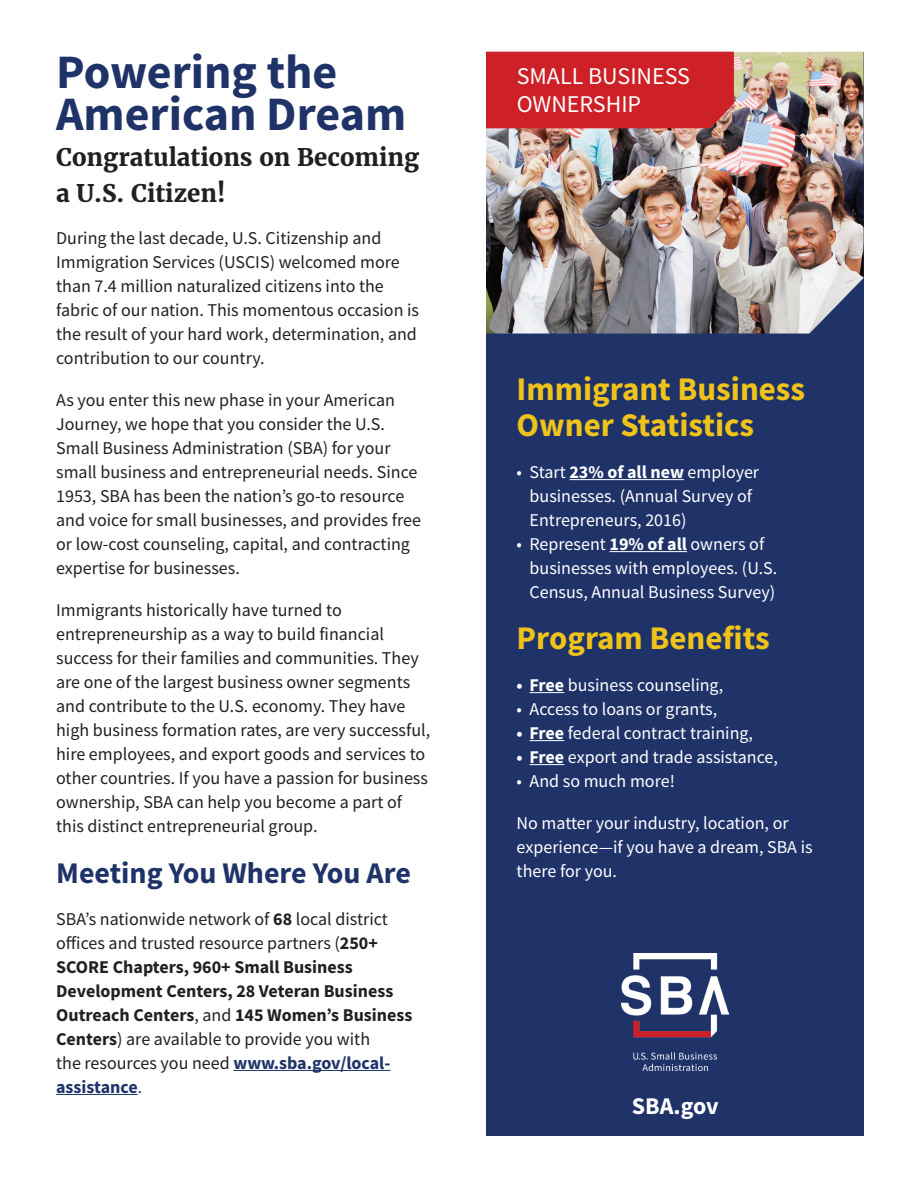
<style>
.page{position:relative;width:918px;height:1188px;background:#fff}
.page>*{position:absolute;margin:0;border:0;box-sizing:border-box;transform-origin:0 0}
.t1{font:700 48px/42px "Source Sans Pro";color:#1f3369}
.t2{font:700 33px/36px "Source Sans Pro";color:#efc319}
.t3{font:700 30px "Source Sans Pro";color:#1f3369}
.t4{font:700 24px/36px "Merriweather";color:#231f20}
.t5{font:24px/28.8px "Source Sans Pro";color:#fff}
.t6{font:700 24px "Source Sans Pro";letter-spacing:-.005em;color:#fff}
.t7{font:18px/24px "Source Sans Pro";color:#231f20}
.t8{font:18px/24px "Source Sans Pro";color:#fff}
.s1{font-weight:700}
.s2{font-weight:700;color:#1f3369}
.s3{color:#1f3369}
</style>
<div class="page">
<div style="left:486px;top:52px;width:378px;height:1084px;background:#1f3369"></div>
<img style="left:486px;top:52px;width:378px;height:282px">
<div style="left:486px;top:52px;width:248px;height:76px;background:#cd2027"></div>
<hr style="left:233px;top:1070px;width:157px;height:1px;background:#1f3369">
<hr style="left:56px;top:1094px;width:82px;height:1px;background:#1f3369">
<img style="left:621px;top:953px;width:108px;height:117px">
<hr style="left:569px;top:479px;width:115px;height:1px;background:#fff">
<hr style="left:610px;top:551px;width:77px;height:1px;background:#fff">
<hr style="left:530px;top:692px;width:34px;height:1px;background:#fff">
<hr style="left:530px;top:740px;width:34px;height:1px;background:#fff">
<hr style="left:530px;top:764px;width:34px;height:1px;background:#fff">
<p class="t1" style="left:56px;top:50px;width:352px">Powering the<br>American Dream</p>
<p class="t4" style="left:56px;top:139px;width:365px">Congratulations on Becoming a U.S. Citizen!</p>
<p class="t7" style="left:56px;top:226px;width:365px">During the last decade, U.S. Citizenship and Immigration Services (USCIS) welcomed more than 7.4 million naturalized citizens into the fabric of our nation. This momentous occasion is the result of your hard work, determination, and contribution to our country.</p>
<p class="t7" style="left:56px;top:388px;width:366px">As you enter this new phase in your American Journey, we hope that you consider the U.S.<br>Small Business Administration (SBA) for your small business and entrepreneurial needs. Since 1953, SBA has been the nation’s go-to resource and voice for small businesses, and provides free or low-cost counseling, capital, and contracting expertise for businesses.</p>
<p class="t7" style="left:56px;top:598px;width:376px">Immigrants historically have turned to entrepreneurship as a way to build financial success for their families and communities. They are one of the largest business owner segments and contribute to the U.S. economy. They have high business formation rates, are very successful, hire employees, and export goods and services to other countries. If you have a passion for business ownership, SBA can help you become a part of this distinct entrepreneurial group.</p>
<p class="t3" style="left:56px;top:852px;width:356px">Meeting You Where You Are</p>
<p class="t7" style="left:56px;top:907px;width:358px">SBA’s nationwide network of <span class="s1">68</span> local district offices and trusted resource partners (<span class="s1">250+ SCORE Chapters, 960+ Small Business Development Centers, 28 Veteran Business Outreach Centers</span>, and <span class="s1">145 Women’s Business Centers</span>) are available to provide you with<br>the resources you need <span class="s2">www.sba.gov/local&shy;assistance</span><span class="s3">.</span></p>
<p class="t5" style="left:517px;top:61px;width:175px">SMALL BUSINESS<br>OWNERSHIP</p>
<p class="t2" style="left:517px;top:370px;width:290px">Immigrant Business<br>Owner Statistics</p>
<p class="t8" style="left:530px;top:460px;width:231px;text-indent:-13px">• Start <span class="s1">23% of all new</span> employer businesses. (Annual Survey of<br>Entrepreneurs, 2016)</p>
<p class="t8" style="left:530px;top:532px;width:249px;text-indent:-13px">• Represent <span class="s1">19% of all</span> owners of businesses with employees. (U.S.<br>Census, Annual Business Survey)</p>
<p class="t2" style="left:517px;top:619px;width:255px">Program Benefits</p>
<p class="t8" style="left:517px;top:673px;width:208px"><span class="s1">• Free</span> business counseling,</p>
<p class="t8" style="left:517px;top:697px;width:202px">• Access to loans or grants,</p>
<p class="t8" style="left:517px;top:721px;width:238px"><span class="s1">• Free</span> federal contract training,</p>
<p class="t8" style="left:517px;top:745px;width:263px"><span class="s1">• Free</span> export and trade assistance,</p>
<p class="t8" style="left:517px;top:769px;width:160px">• And so much more!</p>
<p class="t8" style="left:517px;top:811px;width:298px">No matter your industry, location, or experience—if you have a dream, SBA is there for you.</p>
<p class="t6" style="left:632px;top:1090px;width:88px">SBA.gov</p>
</div>
